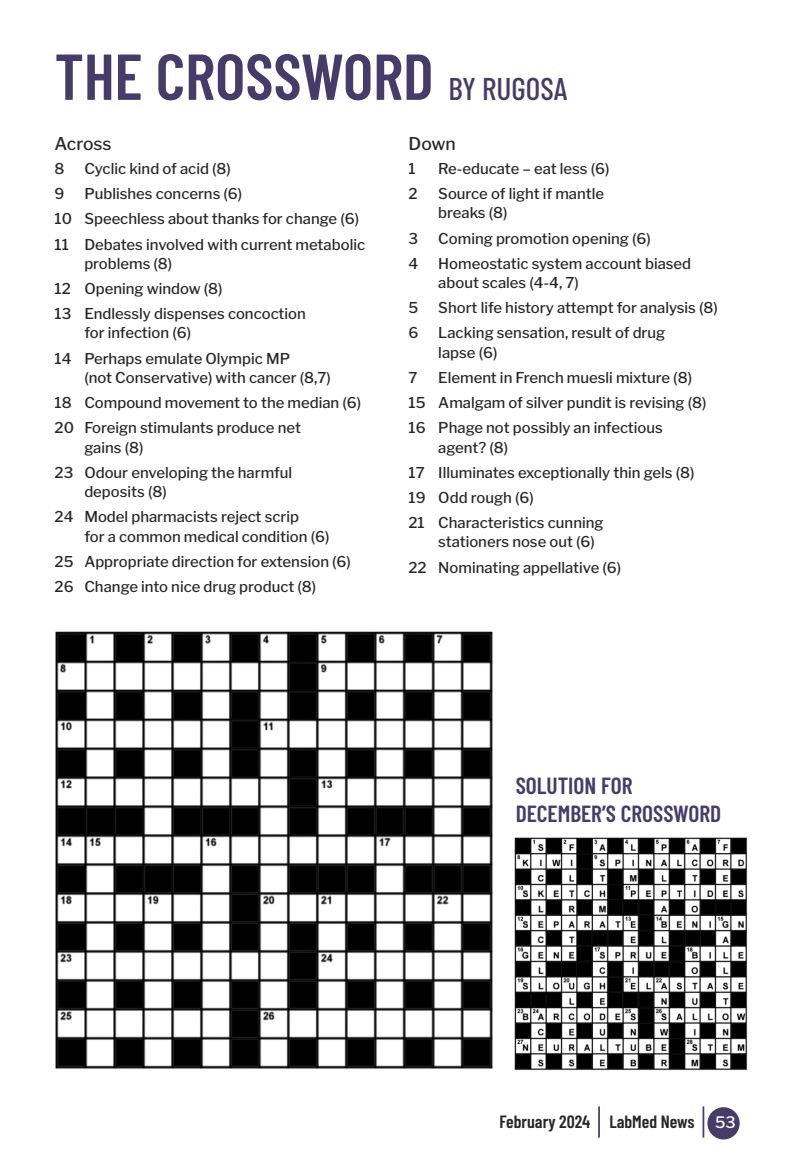
<style>
.page{position:relative;width:794px;height:1166px;background:#fff}
.page>*{position:absolute;margin:0;border:0;box-sizing:border-box;transform-origin:0 0}
.t1{font:600 64.75px "Barlow Condensed";color:#463c6a}
.t2{font:600 23.45px/28px "Barlow Condensed";color:#463c6a}
.t3{font:600 17.85px "Barlow Condensed";color:#272526}
.t4{font:500 17.5px "Libre Franklin";color:#272526}
.t5{font:500 14.88px/25.2px "Libre Franklin";color:#272526}
.s1{font-weight:500;font-size:31.5px}
.s2{font-family:"Libre Franklin";font-weight:500;font-size:15.75px;color:#fff}
</style>
<div class="page">
<img style="left:515px;top:838px;width:232px;height:232px">
<img style="left:55px;top:631px;width:438px;height:438px">
<div style="left:707px;top:1107px;width:32px;height:32px;background:#463c6a;border-radius:50%"></div>
<hr style="left:598px;top:1106px;width:2px;height:31px;background:#463c6a">
<hr style="left:702px;top:1106px;width:2px;height:31px;background:#463c6a">
<h1 class="t1" style="left:55px;top:30px;width:514px">THE CROSSWORD <span class="s1">BY RUGOSA</span></h1>
<p class="t4" style="left:55px;top:129px;width:59px">Across</p>
<p class="t5" style="left:55px;top:154px;width:12px">8</p>
<p class="t5" style="left:84px;top:154px;width:148px">Cyclic kind of acid (8)</p>
<p class="t5" style="left:55px;top:180px;width:11px">9</p>
<p class="t4" style="left:408px;top:129px;width:49px">Down</p>
<p class="t5" style="left:408px;top:154px;width:9px">1</p>
<p class="t5" style="left:438px;top:154px;width:173px">Re-educate – eat less (6)</p>
<p class="t5" style="left:408px;top:180px;width:11px">2</p>
<p class="t5" style="left:438px;top:183px;width:167px;line-height:19.2px">Source of light if mantle breaks (8)</p>
<p class="t5" style="left:408px;top:224px;width:11px">3</p>
<p class="t5" style="left:438px;top:224px;width:214px">Coming promotion opening (6)</p>
<p class="t5" style="left:408px;top:249px;width:11px">4</p>
<p class="t5" style="left:438px;top:252px;width:254px;line-height:19.2px">Homeostatic system account biased about scales (4-4, 7)</p>
<p class="t5" style="left:408px;top:294px;width:11px">5</p>
<p class="t5" style="left:438px;top:294px;width:281px">Short life history attempt for analysis (8)</p>
<p class="t5" style="left:408px;top:319px;width:11px">6</p>
<p class="t5" style="left:438px;top:322px;width:228px;line-height:19.2px">Lacking sensation, result of drug lapse (6)</p>
<p class="t5" style="left:408px;top:363px;width:11px">7</p>
<p class="t5" style="left:55px;top:180px;width:312px;text-indent:30px">Publishes concerns (6)<br>10 Speechless about thanks for change (6)<br>11 Debates involved with current metabolic</p>
<p class="t5" style="left:55px;top:249px;width:253px;text-indent:30px">problems (8)<br>12 Opening window (8)<br>13 Endlessly dispenses concoction</p>
<p class="t5" style="left:55px;top:319px;width:237px;text-indent:30px">for infection (6)<br>14 Perhaps emulate Olympic MP</p>
<p class="t5" style="left:55px;top:363px;width:308px;text-indent:30px">(not Conservative) with cancer (8,7)<br>18 Compound movement to the median (6)<br>20 Foreign stimulants produce net</p>
<p class="t5" style="left:55px;top:433px;width:239px;text-indent:30px">gains (8)<br>23 Odour enveloping the harmful</p>
<p class="t5" style="left:55px;top:478px;width:246px;text-indent:30px">deposits (8)<br>24 Model pharmacists reject scrip</p>
<p class="t5" style="left:55px;top:522px;width:298px;text-indent:30px">for a common medical condition (6)<br>25 Appropriate direction for extension (6)<br>26 Change into nice drug product (8)</p>
<p class="t5" style="left:408px;top:363px;width:299px;text-indent:30px">Element in French muesli mixture (8)<br>15 Amalgam of silver pundit is revising (8)<br>16 Phage not possibly an infectious</p>
<p class="t5" style="left:408px;top:433px;width:287px;text-indent:30px">agent? (8)<br>17 Illuminates exceptionally thin gels (8)<br>19 Odd rough (6)<br>21 Characteristics cunning</p>
<p class="t5" style="left:408px;top:528px;width:214px;text-align:center">stationers nose out (6)<br>22 Nominating appellative (6)</p>
<h2 class="t2" style="left:516px;top:770px;width:207px">SOLUTION FOR<br>DECEMBER’S CROSSWORD</h2>
<p class="t3" style="left:499px;top:1108px;width:238px">February 2024 LabMed News <span class="s2">53</span></p>
</div>
